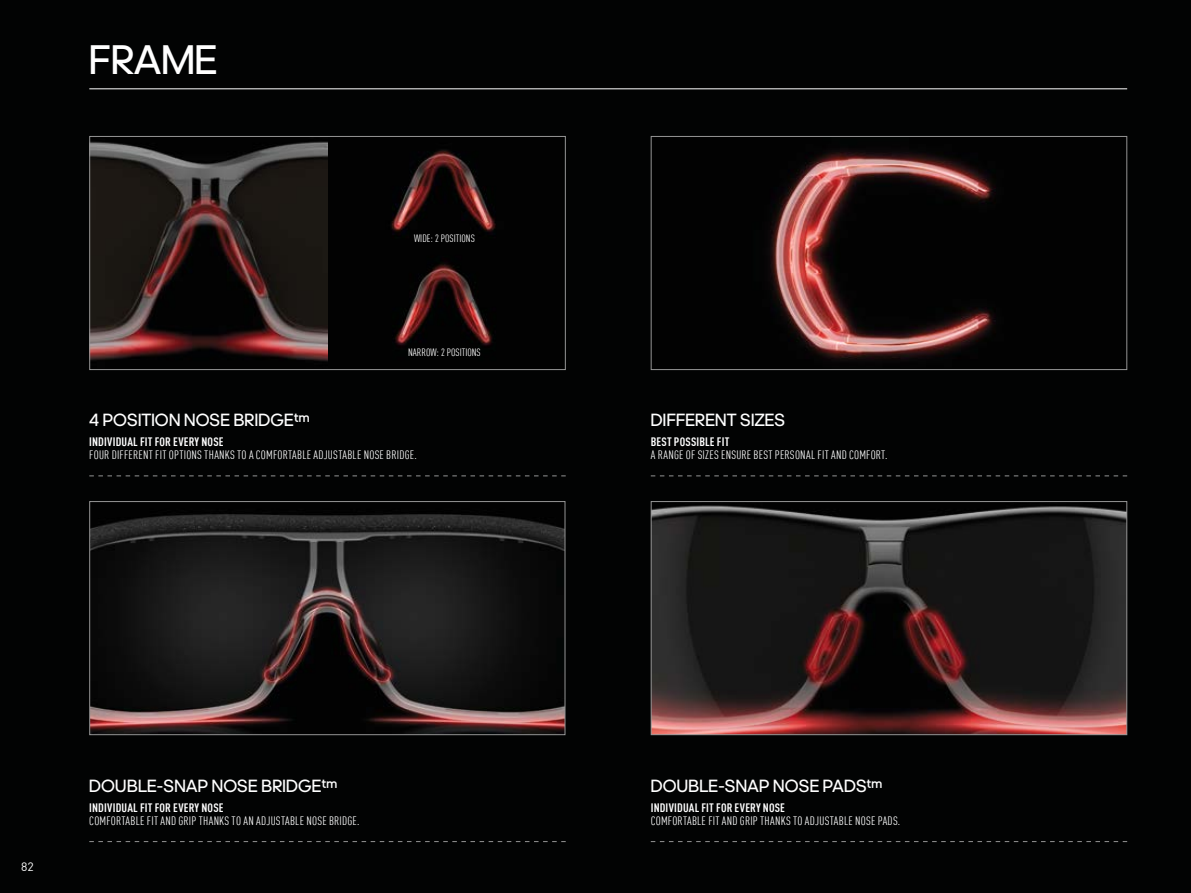
<style>
.page{position:relative;width:1191px;height:893px;background:#020303}
.page>*{position:absolute;margin:0;border:0;box-sizing:border-box;transform-origin:0 0}
.t1{font:42px "adineue PRO";color:#fff}
.t2{font:18px "adineue PRO";letter-spacing:.015em;color:#fff}
.t3{font:condensed 12px "Adihaus DIN";letter-spacing:.02em;color:#fff}
.t4{font:700 condensed 12px "Adihaus DIN";letter-spacing:.015em;color:#fff}
.t5{font:12px "Adihaus DIN";color:#fff}
.t6{font:condensed 10.5px "Adihaus DIN";color:#fff}
</style>
<div class="page">
<hr style="left:89px;top:88px;width:1038px;height:1px;background:#fff">
<svg style="left:89px;top:136px;width:477px;height:234px"></svg>
<svg style="left:650px;top:136px;width:477px;height:234px"></svg>
<svg style="left:89px;top:501px;width:477px;height:234px"></svg>
<svg style="left:650px;top:501px;width:477px;height:234px;background:#302322"></svg>
<svg style="left:89px;top:475px;width:477px;height:1px"></svg>
<svg style="left:651px;top:475px;width:476px;height:1px"></svg>
<svg style="left:651px;top:841px;width:476px;height:1px"></svg>
<svg style="left:89px;top:841px;width:477px;height:1px"></svg>
<h1 class="t1" style="left:89px;top:35px;width:129px">FRAME</h1>
<p class="t6" style="left:414px;top:231px;width:62px">WIDE: 2 POSITIONS</p>
<p class="t6" style="left:408px;top:345px;width:74px">NARROW: 2 POSITIONS</p>
<h2 class="t2" style="left:89px;top:410px;width:222px">4 POSITION NOSE BRIDGE™</h2>
<p class="t4" style="left:89px;top:433px;width:136px">INDIVIDUAL FIT FOR EVERY NOSE</p>
<p class="t3" style="left:89px;top:447px;width:329px">FOUR DIFFERENT FIT OPTIONS THANKS TO A COMFORTABLE ADJUSTABLE NOSE BRIDGE.</p>
<p class="t5" style="left:21px;top:858px;width:14px">82</p>
<h2 class="t2" style="left:89px;top:775px;width:249px">DOUBLE-SNAP NOSE BRIDGE™</h2>
<p class="t4" style="left:89px;top:799px;width:136px">INDIVIDUAL FIT FOR EVERY NOSE</p>
<p class="t3" style="left:89px;top:812px;width:272px">COMFORTABLE FIT AND GRIP THANKS TO AN ADJUSTABLE NOSE BRIDGE.</p>
<h2 class="t2" style="left:651px;top:410px;width:136px">DIFFERENT SIZES</h2>
<p class="t4" style="left:651px;top:433px;width:80px">BEST POSSIBLE FIT</p>
<p class="t3" style="left:651px;top:447px;width:238px">A RANGE OF SIZES ENSURE BEST PERSONAL FIT AND COMFORT.</p>
<h2 class="t2" style="left:651px;top:775px;width:233px">DOUBLE-SNAP NOSE PADS™</h2>
<p class="t4" style="left:651px;top:799px;width:136px">INDIVIDUAL FIT FOR EVERY NOSE</p>
<p class="t3" style="left:651px;top:812px;width:251px">COMFORTABLE FIT AND GRIP THANKS TO ADJUSTABLE NOSE PADS.</p>
</div>
